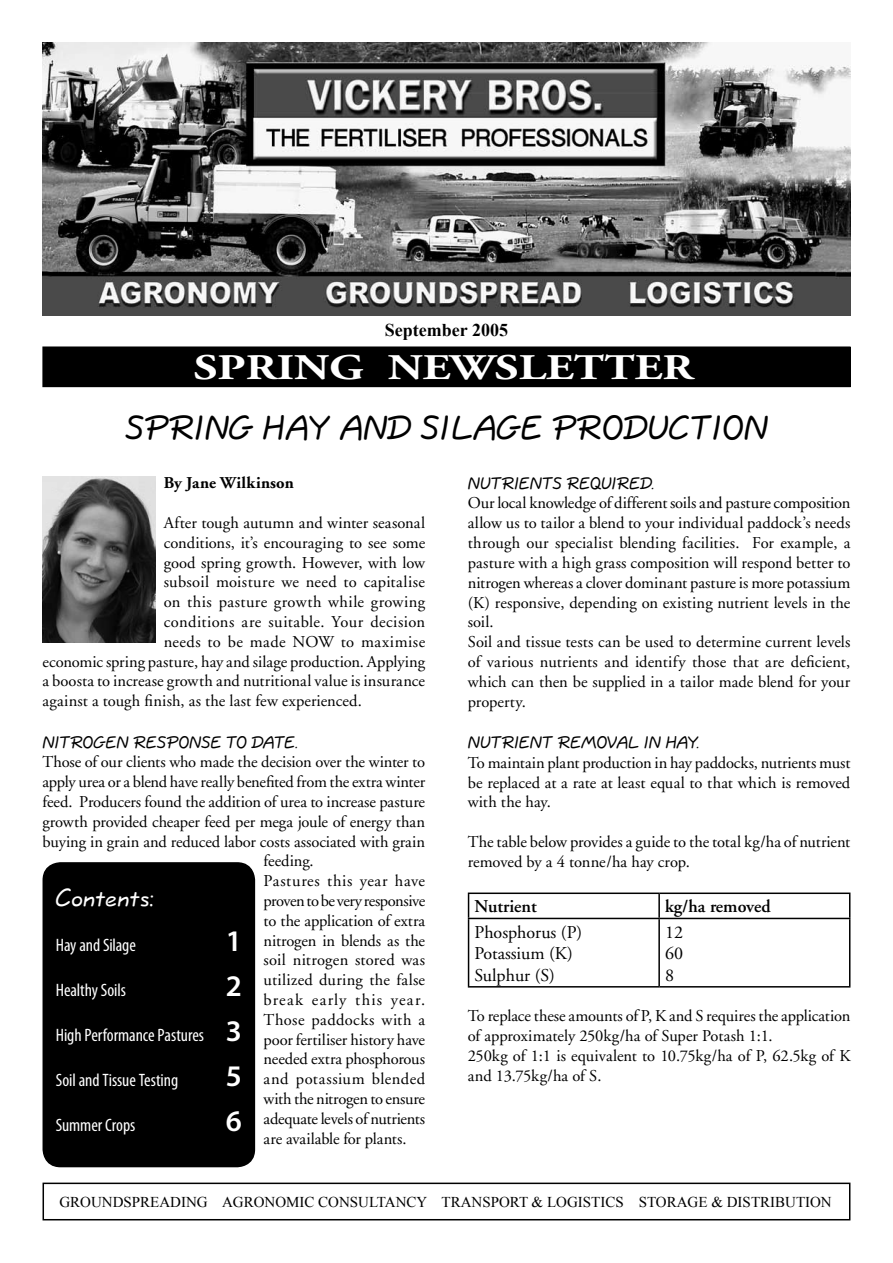
<style>
.page{position:relative;width:893px;height:1263px;background:#fff}
.page>*{position:absolute;margin:0;border:0;box-sizing:border-box;transform-origin:0 0}
.t1{font:36px "Quill Script";color:#000}
.t2{font:700 36px "Adobe Garamond";color:#fff;scale:1.3 1}
.t3{font:600 30px "Myriad Pro";color:#fff}
.t4{font:27px "Quill Script";letter-spacing:-.015em;color:#fff}
.t5{font:condensed 18px "Myriad Pro";letter-spacing:-.005em;color:#fff}
.t6{font:18px "Quill Script";letter-spacing:-.01em;color:#000}
.t7{font:18px/21.6px "Adobe Garamond";color:#000}
.t8{font:600 18px "Adobe Garamond";color:#000}
.t9{font:700 18px "Times New Roman";color:#000}
.t10{font:16.5px/19.8px "Adobe Garamond";color:#000}
.t11{font:16.5px "Adobe Garamond";letter-spacing:.025em;color:#000}
.t12{font:16.5px "Adobe Garamond";letter-spacing:.02em;color:#000}
.t13{font:16.5px "Adobe Garamond";letter-spacing:.03em;color:#000}
.t14{font:16.5px "Adobe Garamond";letter-spacing:-.02em;color:#000}
.t15{font:16.5px "Adobe Garamond";letter-spacing:-.03em;color:#000}
.t16{font:16.5px "Adobe Garamond";letter-spacing:.04em;color:#000}
.t17{font:16.5px "Adobe Garamond";letter-spacing:.075em;color:#000}
.t18{font:700 16.5px "Adobe Garamond";letter-spacing:.015em;color:#000}
.t19{font:15px "Times New Roman";color:#000}
.s1{font-weight:600;font-stretch:normal;font-size:30px}
</style>
<div class="page">
<img style="left:43px;top:476px;width:112px;height:166px">
<img style="left:43px;top:43px;width:807px;height:272px">
<div style="left:43px;top:1182px;width:807px;height:38px;border:2px solid #000"></div>
<div style="left:43px;top:347px;width:807px;height:40px;background:#000"></div>
<hr style="left:468px;top:892px;width:191px;height:2px;background:#000">
<svg style="left:468px;top:894px;width:1px;height:24px"></svg>
<hr style="left:659px;top:892px;width:191px;height:2px;background:#000">
<hr style="left:658px;top:894px;width:2px;height:24px;background:#000">
<svg style="left:849px;top:894px;width:1px;height:24px"></svg>
<hr style="left:468px;top:918px;width:191px;height:1px;background:#000">
<hr style="left:468px;top:919px;width:1px;height:67px;background:#000">
<hr style="left:659px;top:918px;width:191px;height:1px;background:#000">
<hr style="left:658px;top:919px;width:2px;height:67px;background:#000">
<hr style="left:849px;top:919px;width:1px;height:67px;background:#000">
<hr style="left:468px;top:986px;width:191px;height:1px;background:#000">
<hr style="left:659px;top:986px;width:191px;height:1px;background:#000">
<div style="left:43px;top:863px;width:211px;height:303px;background:#000;border-radius:17px"></div>
<div style="left:43px;top:862px;width:212px;height:305px;border:2px solid #000;border-radius:17px"></div>
<p class="t9" style="left:385px;top:318px;width:125px">September 2005</p>
<h1 class="t2" style="left:194px;top:348px;width:386px">SPRING NEWSLETTER</h1>
<h1 class="t1" style="left:125px;top:407px;width:643px">SPRING HAY AND SILAGE PRODUCTION</h1>
<p class="t18" style="left:164px;top:474px;width:132px">By Jane Wilkinson</p>
<p class="t10" style="left:164px;top:513px;width:263px">After tough autumn and winter seasonal</p>
<p class="t10" style="left:164px;top:533px;width:263px">conditions, it’s encouraging to see some</p>
<p class="t10" style="left:164px;top:553px;width:263px">good spring growth. However, with low</p>
<p class="t12" style="left:164px;top:573px;width:263px">subsoil moisture we need to capitalise</p>
<p class="t13" style="left:164px;top:593px;width:263px">on this pasture growth while growing</p>
<p class="t11" style="left:164px;top:613px;width:263px">conditions are suitable. Your decision</p>
<p class="t11" style="left:164px;top:633px;width:263px">needs to be made NOW to maximise</p>
<p class="t10" style="left:43px;top:652px;width:384px">economic spring pasture, hay and silage production. Applying</p>
<p class="t10" style="left:43px;top:672px;width:384px">a boosta to increase growth and nutritional value is insurance</p>
<p class="t10" style="left:43px;top:691px;width:321px">against a tough finish, as the last few experienced.</p>
<p class="t6" style="left:43px;top:732px;width:257px">NITROGEN RESPONSE TO DATE.</p>
<p class="t10" style="left:43px;top:753px;width:384px">Those of our clients who made the decision over the winter to</p>
<p class="t10" style="left:43px;top:772px;width:384px">apply urea or a blend have really benefited from the extra winter</p>
<p class="t10" style="left:43px;top:792px;width:384px">feed. Producers found the addition of urea to increase pasture</p>
<p class="t10" style="left:43px;top:812px;width:384px">growth provided cheaper feed per mega joule of energy than</p>
<p class="t10" style="left:43px;top:832px;width:384px">buying in grain and reduced labor costs associated with grain</p>
<p class="t10" style="left:264px;top:852px;width:52px">feeding.</p>
<p class="t16" style="left:264px;top:872px;width:163px">Pastures this year have</p>
<p class="t15" style="left:264px;top:892px;width:163px">proven to be very responsive</p>
<p class="t10" style="left:264px;top:911px;width:163px">to the application of extra</p>
<p class="t10" style="left:264px;top:931px;width:163px">nitrogen in blends as the</p>
<p class="t10" style="left:264px;top:951px;width:163px">soil nitrogen stored was</p>
<p class="t12" style="left:264px;top:971px;width:163px">utilized during the false</p>
<p class="t17" style="left:264px;top:991px;width:163px">break early this year.</p>
<p class="t11" style="left:264px;top:1011px;width:163px">Those paddocks with a</p>
<p class="t10" style="left:264px;top:1030px;width:163px">poor fertiliser history have</p>
<p class="t10" style="left:264px;top:1050px;width:163px">needed extra phosphorous</p>
<p class="t13" style="left:264px;top:1070px;width:163px">and potassium blended</p>
<p class="t14" style="left:264px;top:1090px;width:163px">with the nitrogen to ensure</p>
<p class="t14" style="left:264px;top:1110px;width:163px">adequate levels of nutrients</p>
<p class="t10" style="left:264px;top:1129px;width:144px">are available for plants.</p>
<h3 class="t4" style="left:56px;top:883px;width:100px">Contents:</h3>
<p class="t5" style="left:56px;top:934px;width:82px">Hay and Silage</p>
<h2 class="t3" style="left:226px;top:922px;width:18px">1</h2>
<p class="t5" style="left:56px;top:979px;width:72px">Healthy Soils</p>
<h2 class="t3" style="left:226px;top:967px;width:18px">2</h2>
<p class="t5" style="left:56px;top:1024px;width:187px">High Performance Pastures <span class="s1">3</span></p>
<p class="t5" style="left:56px;top:1069px;width:124px">Soil and Tissue Testing</p>
<h2 class="t3" style="left:226px;top:1057px;width:18px">5</h2>
<p class="t5" style="left:56px;top:1114px;width:81px">Summer Crops</p>
<h2 class="t3" style="left:226px;top:1102px;width:18px">6</h2>
<p class="t6" style="left:468px;top:473px;width:188px">NUTRIENTS REQUIRED.</p>
<p class="t10" style="left:468px;top:494px;width:384px">Our local knowledge of different soils and pasture composition allow us to tailor a blend to your individual paddock’s needs through our specialist blending facilities. For example, a pasture with a high grass composition will respond better to nitrogen whereas a clover dominant pasture is more potassium (K) responsive, depending on existing nutrient levels in the soil.<br>Soil and tissue tests can be used to determine current levels of various nutrients and identify those that are deficient, which can then be supplied in a tailor made blend for your property.</p>
<p class="t6" style="left:468px;top:732px;width:23px">NUTRIE</p>
<p class="t6" style="left:530px;top:732px;width:171px">NT REMOVAL IN HAY.</p>
<p class="t10" style="left:468px;top:753px;width:384px;text-align:justify">To maintain plant production in hay paddocks, nutrients must be replaced at a rate at least equal to that which is removed with the hay.</p>
<p class="t10" style="left:468px;top:832px;width:384px">The table below provides a guide to the total kg/ha of nutrient removed by a 4 tonne/ha hay crop.</p>
<p class="t8" style="left:475px;top:897px;width:64px">Nutrient</p>
<p class="t8" style="left:665px;top:897px;width:107px">kg/ha removed</p>
<p class="t7" style="left:475px;top:921px;width:109px">Phosphorus (P)<br>Potassium (K)<br>Sulphur (S)</p>
<p class="t7" style="left:665px;top:921px;width:19px;text-align:justify">12<br>60<br>8</p>
<p class="t10" style="left:468px;top:1006px;width:384px">To replace these amounts of P, K and S requires the application of approximately 250kg/ha of Super Potash 1:1.<br>250kg of 1:1 is equivalent to 10.75kg/ha of P, 62.5kg of K and 13.75kg/ha of S.</p>
<p class="t19" style="left:59px;top:1192px;width:774px">GROUNDSPREADING AGRONOMIC CONSULTANCY TRANSPORT &amp; LOGISTICS STORAGE &amp; DISTRIBUTION</p>
</div>
